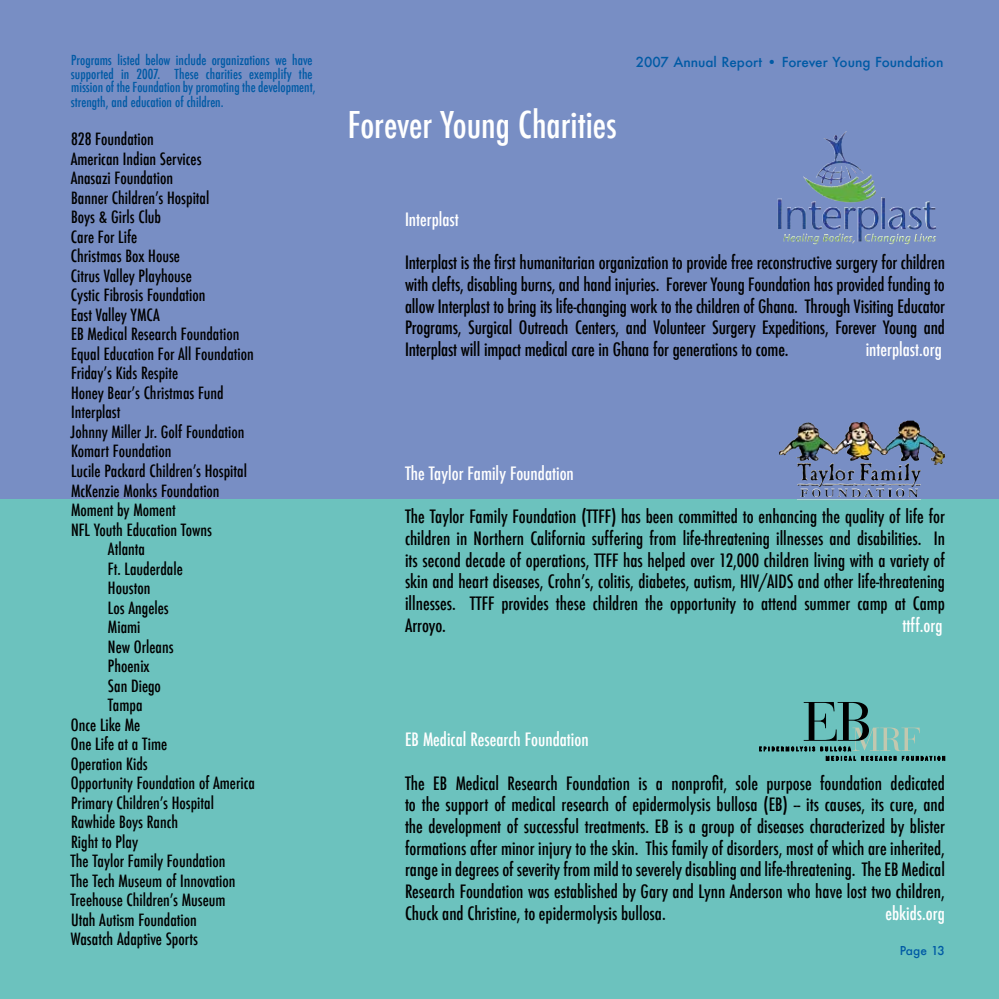
<style>
.page{position:relative;width:999px;height:999px;background:#fff}
.page>*{position:absolute;margin:0;border:0;box-sizing:border-box;transform-origin:0 0}
.t1{font:500 condensed 36px "Futura";color:#fff}
.t2{font:500 condensed 18px/21.8px "Futura";color:#000;text-align:justify}
.t3{font:500 condensed 18px "Futura";color:#fff}
.t4{font:500 condensed 16.5px "Futura";color:#000}
.t5{font:500 condensed 13.5px/13.5px "Futura";color:#005aa5}
.t6{font:500 13.5px "Futura";color:#005aa5}
.t7{font:500 12px "Futura";letter-spacing:-.015em;color:#005aa5}
</style>
<div class="page">
<div style="left:0;top:0;width:999px;height:500px;background:#788ec4"></div>
<div style="left:0;top:500px;width:999px;height:499px;background:#6cc2be"></div>
<img style="left:794px;top:421px;width:113px;height:28px">
<svg style="left:759px;top:702px;width:186px;height:59px"></svg>
<img style="left:816px;top:134px;width:42px;height:50px">
<p class="t5" style="left:71px;top:54px;width:243px">Programs listed below include organizations we have</p>
<p class="t6" style="left:636px;top:52px;width:309px">2007 Annual Report • Forever Young Foundation</p>
<p class="t5" style="left:71px;top:67px;width:246px">supported in 2007. These charities exemplify the mission of the Foundation by promoting the development,</p>
<p class="t5" style="left:71px;top:96px;width:154px">strength, and education of children.</p>
<p class="t4" style="left:71px;top:129px;width:84px">828 Foundation</p>
<p class="t4" style="left:71px;top:148px;width:132px">American Indian Services</p>
<p class="t4" style="left:71px;top:168px;width:104px">Anasazi Foundation</p>
<p class="t4" style="left:71px;top:187px;width:140px">Banner Children’s Hospital</p>
<p class="t4" style="left:71px;top:207px;width:92px">Boys &amp; Girls Club</p>
<p class="t4" style="left:71px;top:226px;width:68px">Care For Life</p>
<p class="t4" style="left:71px;top:246px;width:111px">Christmas Box House</p>
<p class="t4" style="left:71px;top:265px;width:122px">Citrus Valley Playhouse</p>
<p class="t4" style="left:71px;top:285px;width:136px">Cystic Fibrosis Foundation</p>
<p class="t4" style="left:71px;top:304px;width:90px">East Valley YMCA</p>
<p class="t4" style="left:71px;top:324px;width:170px">EB Medical Research Foundation</p>
<p class="t4" style="left:71px;top:343px;width:184px">Equal Education For All Foundation</p>
<p class="t4" style="left:71px;top:363px;width:109px">Friday’s Kids Respite</p>
<p class="t4" style="left:71px;top:382px;width:154px">Honey Bear’s Christmas Fund</p>
<p class="t4" style="left:71px;top:402px;width:51px">Interplast</p>
<p class="t4" style="left:71px;top:421px;width:176px">Johnny Miller Jr. Golf Foundation</p>
<p class="t4" style="left:71px;top:441px;width:102px">Komart Foundation</p>
<p class="t4" style="left:71px;top:460px;width:177px">Lucile Packard Children’s Hospital</p>
<p class="t4" style="left:71px;top:480px;width:150px">McKenzie Monks Foundation</p>
<p class="t4" style="left:71px;top:499px;width:106px">Moment by Moment</p>
<p class="t4" style="left:71px;top:519px;width:142px">NFL Youth Education Towns</p>
<p class="t4" style="left:108px;top:538px;width:39px">Atlanta</p>
<p class="t4" style="left:108px;top:558px;width:76px">Ft. Lauderdale</p>
<p class="t4" style="left:108px;top:577px;width:44px">Houston</p>
<p class="t4" style="left:108px;top:597px;width:62px">Los Angeles</p>
<p class="t4" style="left:108px;top:616px;width:34px">Miami</p>
<p class="t4" style="left:108px;top:636px;width:67px">New Orleans</p>
<p class="t4" style="left:108px;top:655px;width:43px">Phoenix</p>
<p class="t4" style="left:108px;top:675px;width:55px">San Diego</p>
<p class="t4" style="left:108px;top:694px;width:36px">Tampa</p>
<p class="t4" style="left:71px;top:714px;width:71px">Once Like Me</p>
<p class="t4" style="left:71px;top:733px;width:98px">One Life at a Time</p>
<p class="t4" style="left:71px;top:753px;width:78px">Operation Kids</p>
<p class="t4" style="left:71px;top:772px;width:186px">Opportunity Foundation of America</p>
<p class="t4" style="left:71px;top:792px;width:145px">Primary Children’s Hospital</p>
<p class="t4" style="left:71px;top:811px;width:109px">Rawhide Boys Ranch</p>
<p class="t4" style="left:71px;top:831px;width:69px">Right to Play</p>
<p class="t4" style="left:71px;top:850px;width:156px">The Taylor Family Foundation</p>
<p class="t4" style="left:71px;top:870px;width:166px">The Tech Museum of Innovation</p>
<p class="t4" style="left:71px;top:889px;width:157px">Treehouse Children’s Museum</p>
<p class="t4" style="left:71px;top:909px;width:127px">Utah Autism Foundation</p>
<p class="t4" style="left:71px;top:928px;width:129px">Wasatch Adaptive Sports</p>
<h1 class="t1" style="left:348px;top:102px;width:270px">Forever Young Charities</h1>
<p class="t3" style="left:405px;top:208px;width:55px">Interplast</p>
<p class="t2" style="left:405px;top:252px;width:542px">Interplast is the first humanitarian organization to provide free reconstructive surgery for children with clefts, disabling burns, and hand injuries. Forever Young Foundation has provided funding to allow Interplast to bring its life-changing work to the children of Ghana. Through Visiting Educator Programs, Surgical Outreach Centers, and Volunteer Surgery Expeditions, Forever Young and Interplast will impact medical care in Ghana for generations to come.</p>
<p class="t3" style="left:866px;top:338px;width:78px">interplast.org</p>
<p class="t3" style="left:405px;top:462px;width:170px">The Taylor Family Foundation</p>
<p class="t2" style="left:405px;top:506px;width:542px">The Taylor Family Foundation (TTFF) has been committed to enhancing the quality of life for children in Northern California suffering from life-threatening illnesses and disabilities. In its second decade of operations, TTFF has helped over 12,000 children living with a variety of skin and heart diseases, Crohn’s, colitis, diabetes, autism, HIV/AIDS and other life-threatening illnesses. TTFF provides these children the opportunity to attend summer camp at Camp Arroyo.</p>
<p class="t3" style="left:903px;top:613px;width:41px">ttff.org</p>
<p class="t3" style="left:405px;top:728px;width:185px">EB Medical Research Foundation</p>
<p class="t2" style="left:405px;top:772px;width:542px">The EB Medical Research Foundation is a nonprofit, sole purpose foundation dedicated to the support of medical research of epidermolysis bullosa (EB) -- its causes, its cure, and the development of successful treatments. EB is a group of diseases characterized by blister formations after minor injury to the skin. This family of disorders, most of which are inherited, range in degrees of severity from mild to severely disabling and life-threatening. The EB Medical Research Foundation was established by Gary and Lynn Anderson who have lost two children, Chuck and Christine, to epidermolysis bullosa.</p>
<p class="t3" style="left:885px;top:901px;width:61px">ebkids.org</p>
<p class="t7" style="left:900px;top:942px;width:47px">Page 13</p>
</div>
